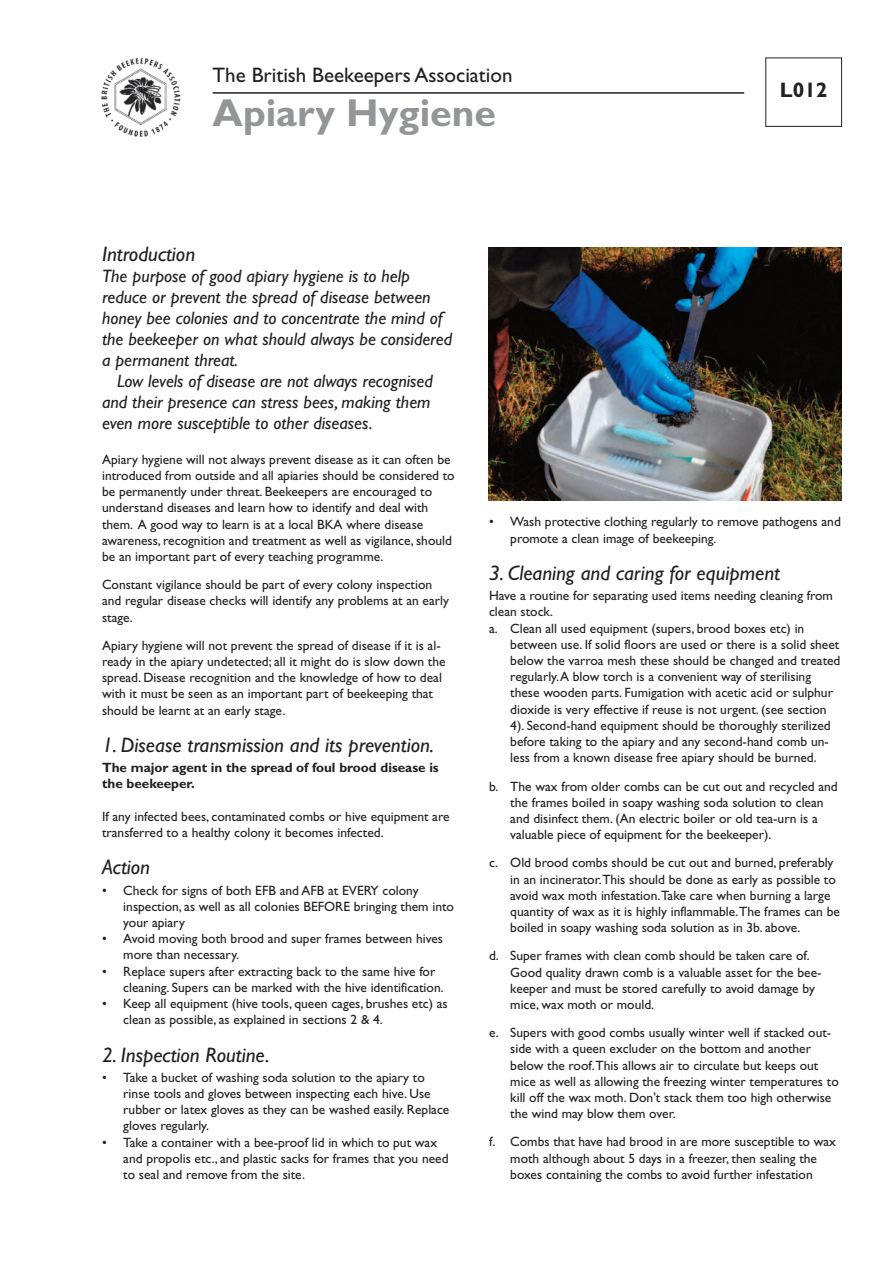
<style>
.page{position:relative;width:893px;height:1263px;background:#fff}
.page>*{position:absolute;margin:0;border:0;box-sizing:border-box;transform-origin:0 0}
.t1{font:700 39px "Gill Sans";color:#939598}
.t2{font:italic 21px "Gill Sans";color:#231f20}
.t3{font:21px "Gill Sans";color:#231f20}
.t4{font:700 21px "Gill Sans";color:#231f20}
.t5{font:italic 18px/21px "Gill Sans";color:#231f20}
.t6{font:13.5px/16.2px "Gill Sans";color:#231f20}
.t7{font:700 13.5px/16.2px "Gill Sans";color:#231f20}
</style>
<div class="page">
<div style="left:765px;top:58px;width:77px;height:69px;border:1px solid #231f20"></div>
<img style="left:101px;top:58px;width:79px;height:79px">
<hr style="left:213px;top:92px;width:531px;height:2px;background:#231f20">
<img style="left:488px;top:248px;width:354px;height:253px">
<h2 class="t3" style="left:213px;top:67px;width:301px">The British Beekeepers Association</h2>
<h1 class="t1" style="left:213px;top:98px;width:285px">Apiary Hygiene</h1>
<h2 class="t4" style="left:780px;top:82px;width:49px">L012</h2>
<h2 class="t2" style="left:102px;top:246px;width:95px">Introduction</h2>
<h3 class="t5" style="left:102px;top:267px;width:352px">The purpose of good apiary hygiene is to help reduce or prevent the spread of disease between honey bee colonies and to concentrate the mind of the beekeeper on what should always be considered a permanent threat.</h3>
<h3 class="t5" style="left:102px;top:372px;width:332px;text-indent:15px">Low levels of disease are not always recognised and their presence can stress bees, making them even more susceptible to other diseases.</h3>
<p class="t6" style="left:102px;top:452px;width:354px">Apiary hygiene will not always prevent disease as it can often be introduced from outside and all apiaries should be considered to be permanently under threat. Beekeepers are encouraged to understand diseases and learn how to identify and deal with them. A good way to learn is at a local BKA where disease awareness, recognition and treatment as well as vigilance, should be an important part of every teaching programme.</p>
<p class="t6" style="left:102px;top:578px;width:348px">Constant vigilance should be part of every colony inspection and regular disease checks will identify any problems at an early stage.</p>
<p class="t6" style="left:102px;top:638px;width:345px">Apiary hygiene will not prevent the spread of disease if it is al&shy;ready in the apiary undetected; all it might do is slow down the spread. Disease recognition and the knowledge of how to deal with it must be seen as an important part of beekeeping that should be learnt at an early stage.</p>
<h2 class="t2" style="left:102px;top:737px;width:333px">1. Disease transmission and its prevention.</h2>
<p class="t7" style="left:102px;top:761px;width:338px">The major agent in the spread of foul brood disease is the beekeeper.</p>
<p class="t6" style="left:102px;top:809px;width:349px">If any infected bees, contaminated combs or hive equipment are transferred to a healthy colony it becomes infected.</p>
<h2 class="t2" style="left:102px;top:859px;width:50px">Action</h2>
<p class="t6" style="left:123px;top:883px;width:332px;text-indent:-21px">• Check for signs of both EFB and AFB at EVERY colony inspection, as well as all colonies BEFORE bringing them into your apiary</p>
<p class="t6" style="left:123px;top:932px;width:321px;text-indent:-21px">• Avoid moving both brood and super frames between hives more than necessary.</p>
<p class="t6" style="left:123px;top:964px;width:322px;text-indent:-21px">• Replace supers after extracting back to the same hive for cleaning. Supers can be marked with the hive identification.</p>
<p class="t6" style="left:123px;top:996px;width:326px;text-indent:-21px">• Keep all equipment (hive tools, queen cages, brushes etc) as clean as possible, as explained in sections 2 &amp; 4.</p>
<h2 class="t2" style="left:102px;top:1047px;width:169px">2. Inspection Routine.</h2>
<p class="t6" style="left:123px;top:1070px;width:328px;text-indent:-21px">• Take a bucket of washing soda solution to the apiary to rinse tools and gloves between inspecting each hive. Use rubber or latex gloves as they can be washed easily. Replace gloves regularly.</p>
<p class="t6" style="left:123px;top:1135px;width:327px;text-indent:-21px">• Take a container with a bee-proof lid in which to put wax and propolis etc., and plastic sacks for frames that you need to seal and remove from the site.</p>
<p class="t6" style="left:510px;top:515px;width:332px;text-indent:-21px">• Wash protective clothing regularly to remove pathogens and promote a clean image of beekeeping.</p>
<h2 class="t2" style="left:489px;top:565px;width:293px">3. Cleaning and caring for equipment</h2>
<p class="t6" style="left:489px;top:589px;width:346px">Have a routine for separating used items needing cleaning from clean stock.<br>a. Clean all used equipment (supers, brood boxes etc) in</p>
<p class="t6" style="left:510px;top:637px;width:332px">between use. If solid floors are used or there is a solid sheet below the varroa mesh these should be changed and treated regularly.A blow torch is a convenient way of sterilising these wooden parts. Fumigation with acetic acid or sulphur dioxide is very effective if reuse is not urgent. (see section 4). Second-hand equipment should be thoroughly sterilized before taking to the apiary and any second-hand comb un&shy;less from a known disease free apiary should be burned.</p>
<p class="t6" style="left:510px;top:779px;width:329px;text-indent:-21px">b. The wax from older combs can be cut out and recycled and the frames boiled in soapy washing soda solution to clean and disinfect them. (An electric boiler or old tea-urn is a valuable piece of equipment for the beekeeper).</p>
<p class="t6" style="left:510px;top:856px;width:331px;text-indent:-21px">c. Old brood combs should be cut out and burned, preferably in an incinerator.This should be done as early as possible to avoid wax moth infestation.Take care when burning a large quantity of wax as it is highly inflammable.The frames can be boiled in soapy washing soda solution as in 3b. above.</p>
<p class="t6" style="left:510px;top:949px;width:313px;text-indent:-21px">d. Super frames with clean comb should be taken care of.<br>Good quality drawn comb is a valuable asset for the bee&shy;keeper and must be stored carefully to avoid damage by mice, wax moth or mould.</p>
<p class="t6" style="left:510px;top:1026px;width:330px;text-indent:-21px">e. Supers with good combs usually winter well if stacked out&shy;side with a queen excluder on the bottom and another below the roof.This allows air to circulate but keeps out mice as well as allowing the freezing winter temperatures to kill off the wax moth. Don't stack them too high otherwise the wind may blow them over.</p>
<p class="t6" style="left:489px;top:1135px;width:348px;text-align:center">f. Combs that have had brood in are more susceptible to wax moth although about 5 days in a freezer, then sealing the<br>boxes containing the combs to avoid further infestation</p>
</div>
